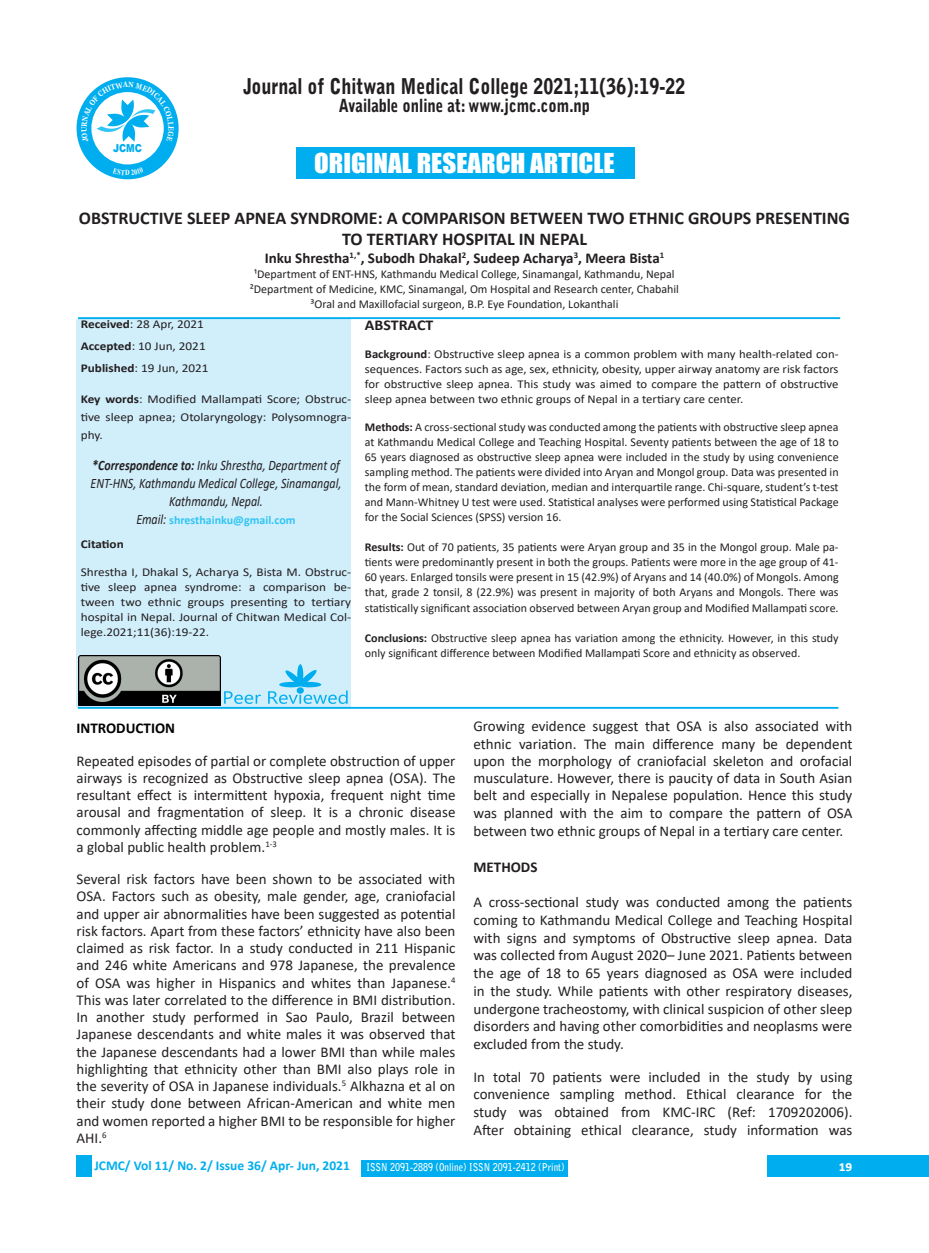
<style>
.page{position:relative;width:929px;height:1253px;background:#fff}
.page>*{position:absolute;margin:0;border:0;box-sizing:border-box;transform-origin:0 0}
.t1{font:25.2px "Impact";color:#fff;scale:1.07 1}
.t2{font:900 21.6px "Bell Gothic Std";color:#231f20;scale:.83 1}
.t3{font:700 18px/20.7px "Calibri";color:#231f20;text-align:center}
.t4{font:900 18px "Bell Gothic Std";color:#231f20;scale:.83 1}
.No_Spacing{font:15px/17.2px "Calibri";color:#231f20;text-align:justify}
.t5{font:700 15px "Calibri";color:#231f20}
.t6{font:700 15px "Calibri";color:#000}
.t7{font:700 15px "Calibri";color:#231f20;scale:1.06 1}
.t8{font:700 15px "Calibri";color:#fff}
.t9{font:italic 14.4px/18px "Calibri";color:#231f20;text-align:center;scale:.83 1}
.t10{font:700 13.5px "Calibri";color:#00aeef}
.t11{font:12px/15px "Calibri";color:#231f20;text-align:justify}
.t12{font:12px/15px "Calibri";color:#231f20;text-align:justify;scale:1.1 1}
.t13{font:12px/15px "Calibri";color:#231f20;text-align:justify;scale:1.06 1}
.t14{font:700 12px "Calibri";color:#30c5f3}
.t15{font:700 12px "Calibri";color:#231f20;scale:1.1 1}
.t16{font:900 10.95px "Arial";color:#00aeef;scale:.83 1}
.t17{font:700 10.8px "Bell Gothic Std";color:#fff;scale:.83 1}
.t18{font:700 7.8px "Times New Roman";color:#fff;scale:.83 1}
.s1{font-weight:700}
.s2{font-weight:400;font-style:italic;font-size:14.4px;color:#231f20}
</style>
<div class="page">
<div style="left:767px;top:1155px;width:162px;height:21px;background:#00aeef"></div>
<div style="left:77px;top:1155px;width:15px;height:21px;background:#00aeef"></div>
<div style="left:362px;top:1160px;width:205px;height:17px;background:#00aeef"></div>
<div style="left:296px;top:148px;width:338px;height:31px;background:#00aeef"></div>
<div style="left:361px;top:1160px;width:206px;height:16px;background:#00aeef"></div>
<div style="left:77px;top:77px;width:102px;height:102px;background:#00aeef;border-radius:50%"></div>
<div style="left:91px;top:92px;width:73px;height:72px;background:#fff;border-radius:50%"></div>
<div style="left:77px;top:319px;width:274px;height:387px;background:#d1eefb"></div>
<hr style="left:78px;top:317px;width:762px;height:2px;background:#00aeef">
<hr style="left:78px;top:707px;width:760px;height:2px;background:#00aeef">
<svg style="left:224px;top:691px;width:37px;height:13px"></svg>
<svg style="left:268px;top:664px;width:80px;height:40px"></svg>
<img style="left:78px;top:656px;width:143px;height:50px">
<svg style="left:81px;top:82px;width:93px;height:60px"></svg>
<p class="t2" style="left:243px;top:74px;width:534px">Journal of Chitwan Medical College 2021;11(36):19-22</p>
<p class="t4" style="left:339px;top:95px;width:304px">Available online at: www.jcmc.com.np</p>
<p class="t1" style="left:314px;top:144px;width:282px">ORIGINAL RESEARCH ARTICLE</p>
<p class="t3" style="left:79px;top:207px;width:773px">OBSTRUCTIVE SLEEP APNEA SYNDROME: A COMPARISON BETWEEN TWO ETHNIC GROUPS PRESENTING<br>TO TERTIARY HOSPITAL IN NEPAL</p>
<p class="t5" style="left:265px;top:247px;width:401px">Inku Shrestha<sup>1,*</sup>, Subodh Dhakal<sup>2</sup>, Sudeep Acharya<sup>3</sup>, Meera Bista<sup>1</sup></p>
<p class="t11" style="left:250px;top:266px;width:431px;text-align:center">¹Department of ENT-HNS, Kathmandu Medical College, Sinamangal, Kathmandu, Nepal<br>²Department of Medicine, KMC, Sinamangal, Om Hospital and Research center, Chabahil<br>³Oral and Maxillofacial surgeon, B.P. Eye Foundation, Lokanthali</p>
<p class="t16" style="left:113px;top:140px;width:36px">JCMC</p>
<p class="t18" style="left:125px;top:167px;width:7px">D</p>
<p class="t12" style="left:81px;top:316px;width:113px"><span class="s1">Received</span>: 28 Apr, 2021</p>
<p class="t12" style="left:81px;top:338px;width:115px"><span class="s1">Accepted</span>: 10 Jun, 2021</p>
<p class="t12" style="left:81px;top:360px;width:118px"><span class="s1">Published</span>: 19 Jun, 2021</p>
<p class="t12" style="left:81px;top:390px;width:247px;line-height:18px"><span class="s1">Key words</span>: Modified Mallampati Score; Obstruc&shy;tive sleep apnea; Otolaryngology: Polysomnogra&shy;phy.</p>
<p class="t9" style="left:91px;top:456px;width:304px"><span class="s1">*Correspondence to:</span> Inku Shrestha, Department of<br>ENT-HNS, Kathmandu Medical College, Sinamangal,<br>Kathmandu, Nepal.</p>
<p class="t14" style="left:136px;top:512px;width:161px"><span class="s2">Email:</span> shresthainku@gmail.com</p>
<p class="t15" style="left:81px;top:536px;width:41px">Citation</p>
<p class="t12" style="left:81px;top:565px;width:247px">Shrestha I, Dhakal S, Acharya S, Bista M. Obstruc&shy;tive sleep apnea syndrome: a comparison be&shy;tween two ethnic groups presenting to tertiary hospital in Nepal. Journal of Chitwan Medical Col&shy;lege.2021;11(36):19-22.</p>
<p class="t7" style="left:365px;top:315px;width:66px">ABSTRACT</p>
<p class="t13" style="left:365px;top:347px;width:448px"><span class="s1">Background</span>: Obstructive sleep apnea is a common problem with many health-related con&shy;sequences. Factors such as age, sex, ethnicity, obesity, upper airway anatomy are risk factors for obstructive sleep apnea. This study was aimed to compare the pattern of obstructive sleep apnea between two ethnic groups of Nepal in a tertiary care center.</p>
<p class="t11" style="left:365px;top:420px;width:475px"><span class="s1">Methods:</span> A cross-sectional study was conducted among the patients with obstructive sleep apnea at Kathmandu Medical College and Teaching Hospital. Seventy patients between the age of 18 to 65 years diagnosed as obstructive sleep apnea were included in the study by using convenience sampling method. The patients were divided into Aryan and Mongol group. Data was presented in the form of mean, standard deviation, median and interquartile range. Chi-square, student’s t-test and Mann-Whitney U test were used. Statistical analyses were performed using Statistical Package for the Social Sciences (SPSS) version 16.</p>
<p class="t11" style="left:365px;top:540px;width:475px"><span class="s1">Results:</span> Out of 70 patients, 35 patients were Aryan group and 35 in the Mongol group. Male pa&shy;tients were predominantly present in both the groups. Patients were more in the age group of 41- 60 years. Enlarged tonsils were present in 15 (42.9%) of Aryans and 14 (40.0%) of Mongols. Among that, grade 2 tonsil, 8 (22.9%) was present in majority of both Aryans and Mongols. There was statistically significant association observed between Aryan group and Modified Mallampati score.</p>
<p class="t11" style="left:365px;top:630px;width:475px"><span class="s1">Conclusions:</span> Obstructive sleep apnea has variation among the ethnicity. However, in this study only significant difference between Modified Mallampati Score and ethnicity as observed.</p>
<p class="t6" style="left:77px;top:718px;width:100px">INTRODUCTION</p>
<p class="No_Spacing" style="left:77px;top:751px;width:380px">Repeated episodes of partial or complete obstruction of upper airways is recognized as Obstructive sleep apnea (OSA). The resultant effect is intermittent hypoxia, frequent night time arousal and fragmentation of sleep. It is a chronic disease commonly affecting middle age people and mostly males. It is a global public health problem.<sup>1-3</sup></p>
<p class="No_Spacing" style="left:77px;top:870px;width:380px">Several risk factors have been shown to be associated with OSA. Factors such as obesity, male gender, age, craniofacial and upper air abnormalities have been suggested as potential risk factors. Apart from these factors’ ethnicity have also been claimed as risk factor. In a study conducted in 211 Hispanic and 246 white Americans and 978 Japanese, the prevalence of OSA was higher in Hispanics and whites than Japanese.<sup>4<br></sup>This was later correlated to the difference in BMI distribution.<br>In another study performed in Sao Paulo, Brazil between Japanese descendants and white males it was observed that the Japanese descendants had a lower BMI than while males highlighting that ethnicity other than BMI also plays role in the severity of OSA in Japanese individuals.<sup>5</sup> Alkhazna et al on their study done between African-American and white men and women reported a higher BMI to be responsible for higher AHI.<sup>6</sup></p>
<p class="No_Spacing" style="left:473px;top:717px;width:380px">Growing evidence suggest that OSA is also associated with ethnic variation. The main difference many be dependent upon the morphology of craniofacial skeleton and orofacial musculature. However, there is paucity of data in South Asian belt and especially in Nepalese population. Hence this study was planned with the aim to compare the pattern of OSA between two ethnic groups of Nepal in a tertiary care center.</p>
<p class="t5" style="left:473px;top:856px;width:66px">METHODS</p>
<p class="No_Spacing" style="left:473px;top:893px;width:380px;line-height:17.7px">A cross-sectional study was conducted among the patients coming to Kathmandu Medical College and Teaching Hospital with signs and symptoms of Obstructive sleep apnea. Data was collected from August 2020– June 2021. Patients between the age of 18 to 65 years diagnosed as OSA were included in the study. While patients with other respiratory diseases, undergone tracheostomy, with clinical suspicion of other sleep disorders and having other comorbidities and neoplasms were excluded from the study.</p>
<p class="No_Spacing" style="left:473px;top:1067px;width:380px;line-height:17.7px">In total 70 patients were included in the study by using convenience sampling method. Ethical clearance for the study was obtained from KMC-IRC (Ref: 1709202006).<br>After obtaining ethical clearance, study information was</p>
<p class="t10" style="left:94px;top:1156px;width:257px">JCMC/ Vol 11/ No. 2/ Issue 36/ Apr- Jun, 2021</p>
<p class="t8" style="left:839px;top:1156px;width:15px">19</p>
<p class="t17" style="left:367px;top:1161px;width:240px">ISSN 2091-2889 (Online) ISSN 2091-2412 (Print)</p>
</div>
